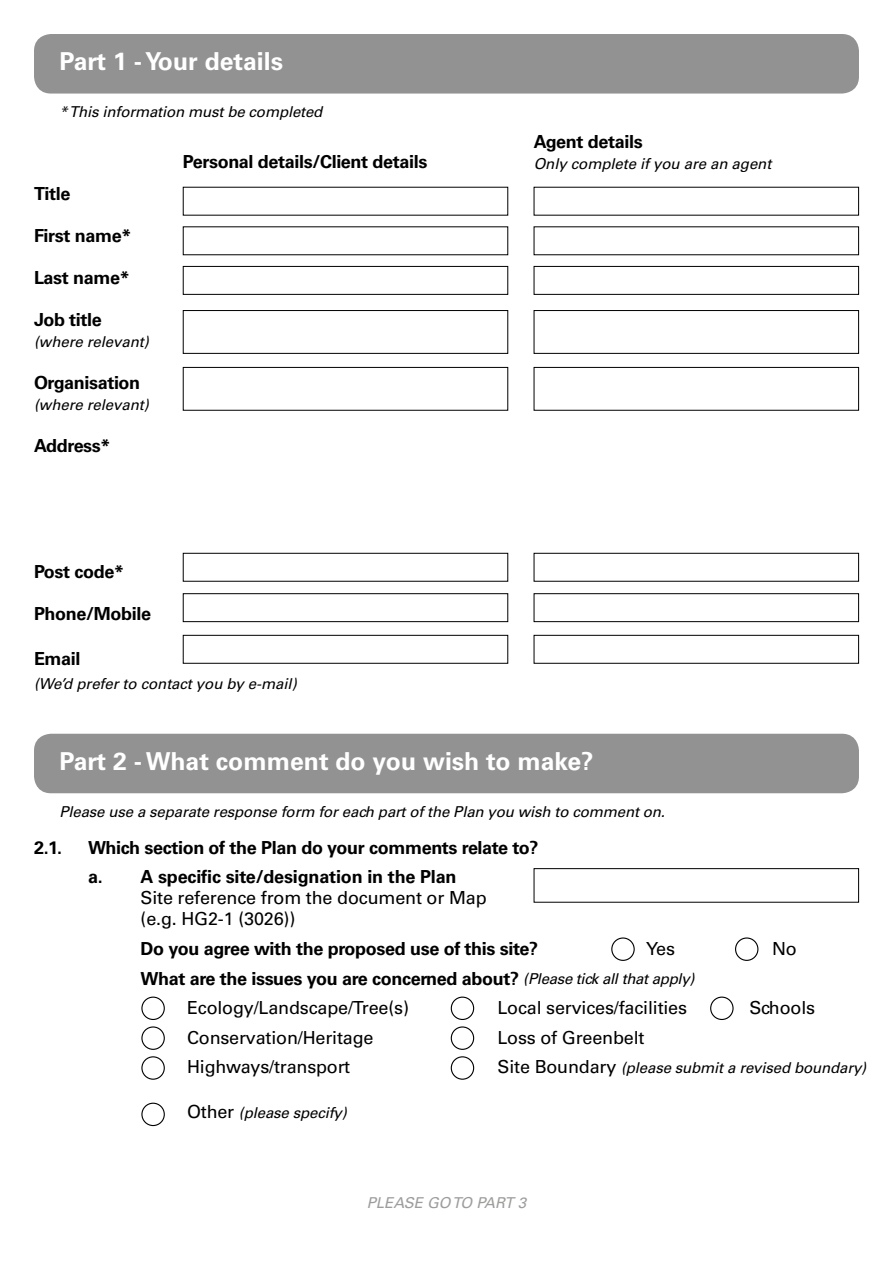
<style>
.page{position:relative;width:893px;height:1263px;background:#fff}
.page>*{position:absolute;margin:0;border:0;box-sizing:border-box;transform-origin:0 0}
.t1{font:700 24.75px "Univers LT Std";color:#fff}
.t2{font:700 18px/29.5px "Univers LT Std";letter-spacing:-.02em;color:#000}
.t3{font:18px/21px "Univers LT Std";letter-spacing:-.01em;color:#000}
.t4{font:italic 15px "Univers LT Std";letter-spacing:-.01em;color:#000}
.t5{font:italic 15px "Univers LT Std";color:#9d9d9c}
.s1{font-weight:400;font-style:italic;font-size:15px}
.s2{font-weight:400}
.s3{font-style:normal;font-size:18px}
</style>
<div class="page">
<div style="left:34px;top:34px;width:825px;height:60px;background:#939292;border-radius:17px"></div>
<div style="left:34px;top:734px;width:825px;height:59px;background:#939292;border-radius:17px"></div>
<div style="left:183px;top:593px;width:325px;height:29px;border:1px solid #000"></div>
<div style="left:183px;top:266px;width:325px;height:29px;border:1px solid #000"></div>
<div style="left:183px;top:553px;width:325px;height:29px;border:1px solid #000"></div>
<div style="left:183px;top:635px;width:325px;height:29px;border:1px solid #000"></div>
<div style="left:183px;top:310px;width:325px;height:44px;border:1px solid #000"></div>
<div style="left:183px;top:367px;width:325px;height:44px;border:1px solid #000"></div>
<div style="left:534px;top:593px;width:325px;height:29px;border:1px solid #000"></div>
<div style="left:534px;top:266px;width:325px;height:29px;border:1px solid #000"></div>
<div style="left:534px;top:553px;width:325px;height:29px;border:1px solid #000"></div>
<div style="left:534px;top:635px;width:325px;height:29px;border:1px solid #000"></div>
<div style="left:534px;top:310px;width:325px;height:44px;border:1px solid #000"></div>
<div style="left:534px;top:367px;width:325px;height:44px;border:1px solid #000"></div>
<div style="left:534px;top:868px;width:325px;height:34px;border:1px solid #000"></div>
<div style="left:735px;top:937px;width:23px;height:24px;border:1px solid #000;border-radius:50%"></div>
<div style="left:611px;top:937px;width:24px;height:24px;border:1px solid #000;border-radius:50%"></div>
<div style="left:141px;top:996px;width:24px;height:24px;border:1px solid #000;border-radius:50%"></div>
<div style="left:451px;top:996px;width:23px;height:24px;border:1px solid #000;border-radius:50%"></div>
<div style="left:710px;top:996px;width:24px;height:24px;border:1px solid #000;border-radius:50%"></div>
<div style="left:141px;top:1026px;width:24px;height:24px;border:1px solid #000;border-radius:50%"></div>
<div style="left:451px;top:1026px;width:23px;height:24px;border:1px solid #000;border-radius:50%"></div>
<div style="left:141px;top:1056px;width:24px;height:24px;border:1px solid #000;border-radius:50%"></div>
<div style="left:451px;top:1056px;width:23px;height:24px;border:1px solid #000;border-radius:50%"></div>
<div style="left:141px;top:1103px;width:24px;height:23px;border:1px solid #000;border-radius:50%"></div>
<h1 class="t1" style="left:60px;top:47px;width:225px">Part 1 - Your details</h1>
<p class="t4" style="left:60px;top:103px;width:264px">* This information must be completed</p>
<p class="t2" style="left:534px;top:127px;width:110px">Agent details</p>
<p class="t2" style="left:34px;top:179px;width:38px">Title</p>
<p class="t2" style="left:34px;top:221px;width:99px">First name*</p>
<p class="t2" style="left:34px;top:263px;width:97px">Last name*</p>
<p class="t2" style="left:34px;top:305px;width:69px">Job title</p>
<p class="t4" style="left:34px;top:333px;width:116px">(where relevant)</p>
<p class="t2" style="left:34px;top:368px;width:108px">Organisation</p>
<p class="t4" style="left:34px;top:396px;width:116px">(where relevant)</p>
<p class="t2" style="left:34px;top:431px;width:78px">Address*</p>
<p class="t2" style="left:183px;top:147px;width:246px">Personal details/Client details</p>
<p class="t4" style="left:534px;top:155px;width:239px">Only complete if you are an agent</p>
<p class="t2" style="left:34px;top:557px;width:92px">Post code*</p>
<p class="t2" style="left:34px;top:599px;width:119px">Phone/Mobile</p>
<p class="t2" style="left:34px;top:644px;width:48px">Email</p>
<p class="t4" style="left:34px;top:675px;width:264px">(We’d prefer to contact you by e-mail)</p>
<h1 class="t1" style="left:60px;top:746px;width:536px">Part 2 - What comment do you wish to make?</h1>
<p class="t4" style="left:60px;top:802px;width:607px">Please use a separate response form for each part of the Plan you wish to comment on.</p>
<p class="t2" style="left:34px;top:833px;width:30px">2.1.</p>
<p class="t2" style="left:88px;top:833px;width:452px">Which section of the Plan do your comments relate to? a. A specific site/designation in the Plan</p>
<p class="t3" style="left:141px;top:888px;width:348px">Site reference from the document or Map (e.g. HG2-1 (3026))</p>
<p class="t2" style="left:141px;top:934px;width:399px">Do you agree with the proposed use of this site?</p>
<p class="t3" style="left:646px;top:938px;width:30px">Yes</p>
<p class="t3" style="left:772px;top:938px;width:26px">No</p>
<p class="t2" style="left:187px;top:963px;width:509px;text-indent:-46px">What are the issues you are concerned about? <span class="s1">(Please tick all that apply)<br></span><span class="s2">Ecology/Landscape/Tree(s)</span></p>
<p class="t3" style="left:498px;top:997px;width:191px">Local services/facilities</p>
<p class="t3" style="left:750px;top:997px;width:67px">Schools</p>
<p class="t3" style="left:187px;top:1027px;width:188px">Conservation/Heritage</p>
<p class="t3" style="left:498px;top:1027px;width:148px">Loss of Greenbelt</p>
<p class="t3" style="left:187px;top:1056px;width:165px">Highways/transport</p>
<p class="t4" style="left:498px;top:1059px;width:370px"><span class="s3">Site Boundary</span> (please submit a revised boundary)</p>
<p class="t4" style="left:187px;top:1103px;width:161px"><span class="s3">Other</span> (please specify)</p>
<p class="t5" style="left:367px;top:1194px;width:161px">PLEASE GO TO PART 3</p>
</div>
